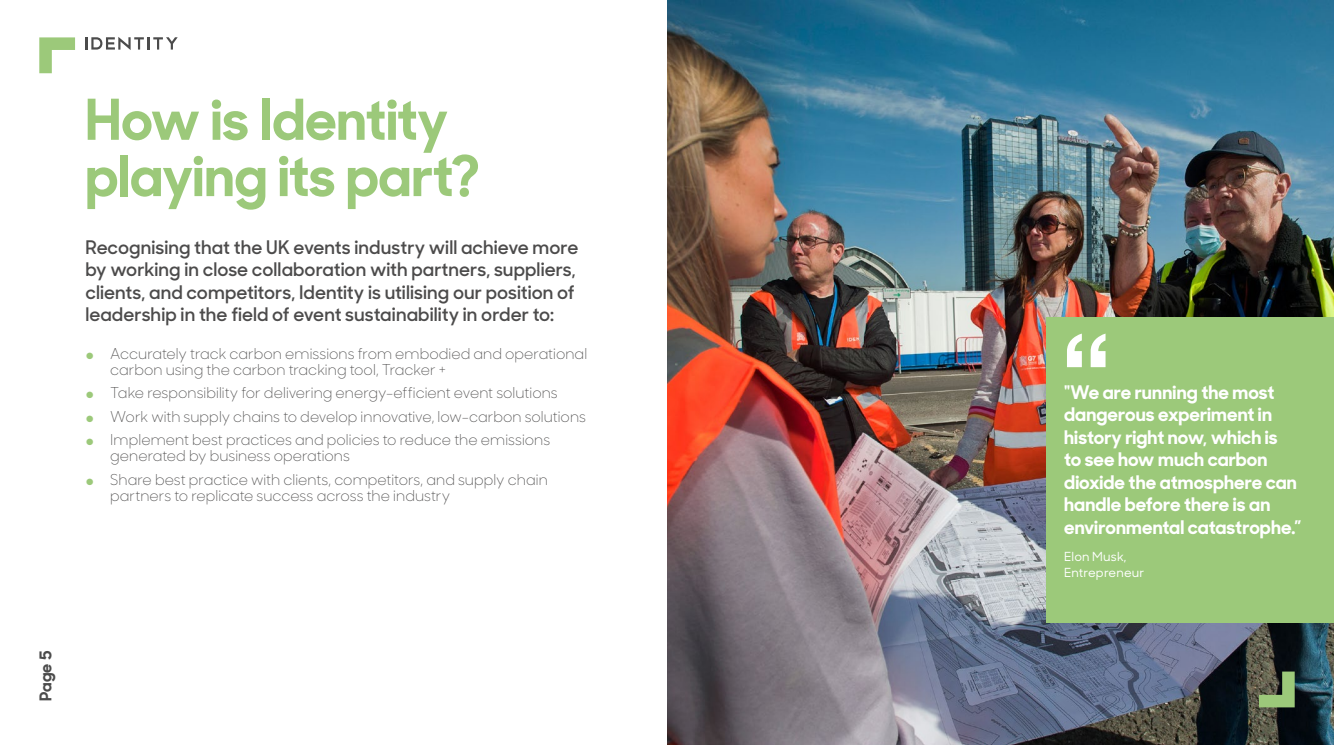
<style>
.page{position:relative;width:1334px;height:745px;background:#fff}
.page>*{position:absolute;margin:0;border:0;box-sizing:border-box;transform-origin:0 0}
.t1{font:700 56.25px/56.2px "Sharp Sans Display No 1";color:#9cc97a}
.t2{font:600 18.75px/22.5px "Sharp Sans Display No 1";letter-spacing:.005em;color:#4c4b4b}
.t3{font:700 18.75px/22.5px "Sharp Sans Display No 1";letter-spacing:.005em;color:#fff}
.t4{font:700 16.25px "Sharp Sans Display No 1";color:#4b4b4b}
.t5{font:300 15px/23.4px "Sharp Sans Display No 1";color:#4c4b4b}
.t6{font:500 12.5px/16.2px "Sharp Sans Display No 1";letter-spacing:.015em;color:#fff}
.s1{font-size:12.5px;color:#9cc97a}
</style>
<div class="page">
<img style="left:667px;top:0;width:666px;height:744px">
<div style="left:1046px;top:317px;width:287px;height:305px;background:#9cc97a"></div>
<svg style="left:1067px;top:333px;width:38px;height:34px"></svg>
<svg style="left:1258px;top:671px;width:36px;height:36px"></svg>
<svg style="left:85px;top:37px;width:93px;height:13px"></svg>
<svg style="left:39px;top:37px;width:36px;height:36px"></svg>
<h1 class="t1" style="left:85px;top:86px;width:396px">How is Identity playing its part?</h1>
<p class="t2" style="left:85px;top:234px;width:494px">Recognising that the UK events industry will achieve more by working in close collaboration with partners, suppliers, clients, and competitors, Identity is utilising our position of leadership in the field of event sustainability in order to:</p>
<p class="t5" style="left:110px;top:344px;width:478px;line-height:16.2px;text-indent:-25px"><span class="s1">⚫</span> Accurately track carbon emissions from embodied and operational carbon using the carbon tracking tool, Tracker +</p>
<p class="t5" style="left:85px;top:380px;width:502px"><span class="s1">⚫</span> Take responsibility for delivering energy-efficient event solutions<br><span class="s1">⚫</span> Work with supply chains to develop innovative, low-carbon solutions <span class="s1">⚫</span> Implement best practices and policies to reduce the emissions</p>
<p class="t5" style="left:85px;top:443px;width:464px;text-indent:25px">generated by business operations<br><span class="s1">⚫</span> Share best practice with clients, competitors, and supply chain</p>
<p class="t5" style="left:110px;top:482px;width:341px">partners to replicate success across the industry</p>
<p class="t4" style="left:32px;top:700px;width:51px;rotate:-90deg">Page 5</p>
<p class="t3" style="left:1063px;top:379px;width:239px">"We are running the most dangerous experiment in history right now, which is<br>to see how much carbon dioxide the atmosphere can handle before there is an environmental catastrophe.”</p>
<p class="t6" style="left:1063px;top:547px;width:82px">Elon Musk,<br>Entrepreneur</p>
</div>
